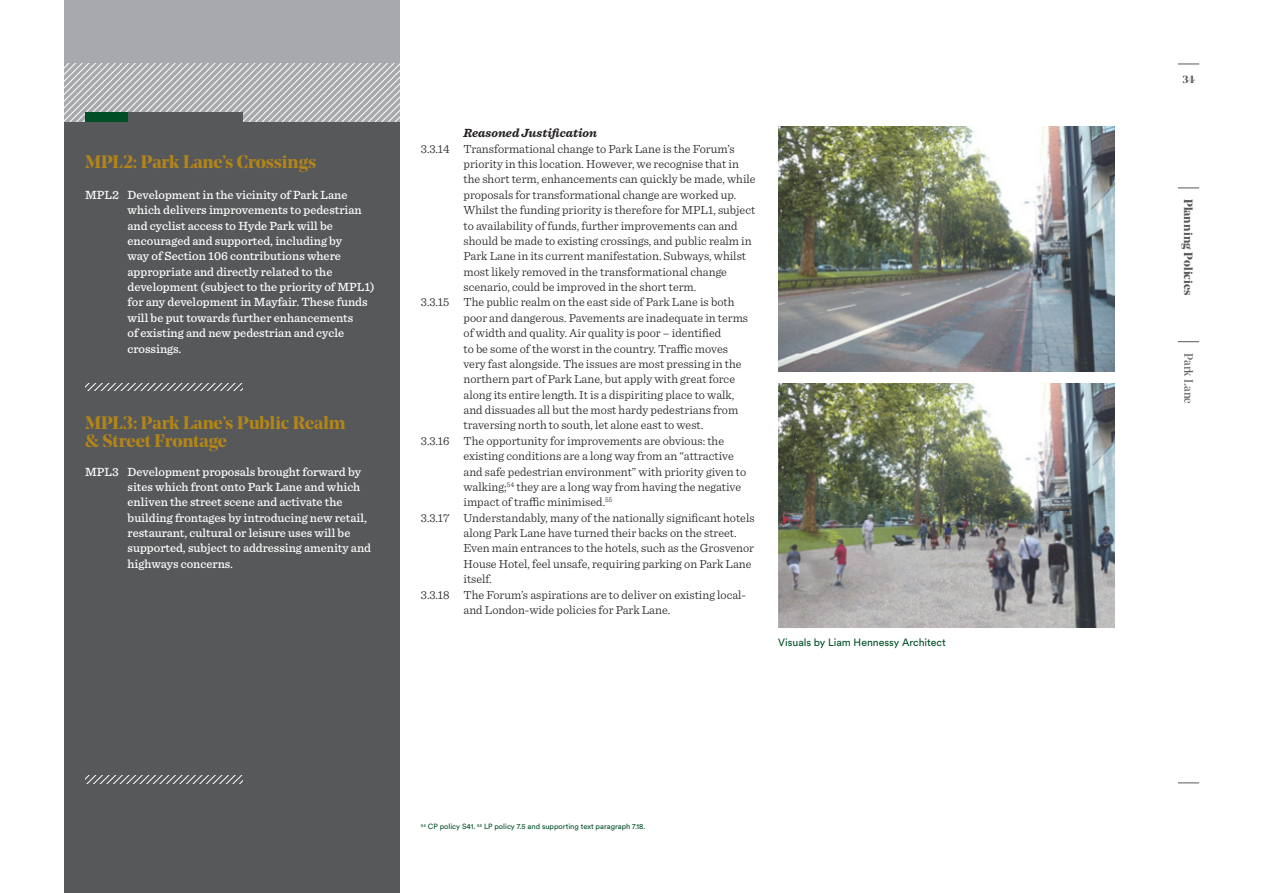
<style>
.page{position:relative;width:1263px;height:893px;background:#fff}
.page>*{position:absolute;margin:0;border:0;box-sizing:border-box;transform-origin:0 0}
.t1{font:700 18px "Noe Display";letter-spacing:-.005em;color:#b28518}
.t2{font:300 12.3px/15.3px "Sentinel";color:#231f20}
.t3{font:500 12.3px/15.3px "Sentinel";color:#fff}
.t4{font:italic 700 12.3px "Sentinel";color:#231f20}
.t5{font:700 12px "Noe Display";letter-spacing:.01em;color:#57585a}
.t6{font:12px "Noe Display";letter-spacing:.015em;color:#57585a}
.t7{font:10.5px "Circular Std";color:#004e26}
.t8{font:700 10.5px "Noe Display";color:#57585a}
.t9{font:7.5px "Circular Std";color:#004e26}
</style>
<div class="page">
<svg style="left:1178px;top:64px;width:21px;height:1px"></svg>
<svg style="left:1178px;top:341px;width:21px;height:1px"></svg>
<svg style="left:1178px;top:783px;width:21px;height:1px"></svg>
<svg style="left:1178px;top:188px;width:21px;height:1px"></svg>
<div style="left:64px;top:91px;width:336px;height:802px;background:#57585a"></div>
<div style="left:64px;top:0;width:336px;height:122px;background:#a8a9ad"></div>
<svg style="left:64px;top:64px;width:336px;height:58px"></svg>
<svg style="left:85px;top:775px;width:157px;height:8px"></svg>
<svg style="left:85px;top:383px;width:157px;height:8px"></svg>
<div style="left:85px;top:113px;width:43px;height:9px;background:#004e26"></div>
<div style="left:128px;top:113px;width:114px;height:14px;background:#57585a"></div>
<img style="left:778px;top:127px;width:336px;height:244px">
<img style="left:778px;top:383px;width:336px;height:245px">
<p class="t1" style="left:85px;top:150px;width:233px">MPL2: Park Lane’s Crossings</p>
<p class="t3" style="left:128px;top:186px;width:249px;text-indent:-43px">MPL2 Development in the vicinity of Park Lane which delivers improvements to pedestrian and cyclist access to Hyde Park will be encouraged and supported, including by<br>way of Section 106 contributions where appropriate and directly related to the development (subject to the priority of MPL1) for any development in Mayfair. These funds will be put towards further enhancements<br>of existing and new pedestrian and cycle crossings.</p>
<p class="t1" style="left:85px;top:412px;width:262px">MPL3: Park Lane’s Public Realm</p>
<p class="t1" style="left:85px;top:430px;width:144px">&amp; Street Frontage</p>
<p class="t3" style="left:128px;top:463px;width:245px;text-indent:-43px">MPL3 Development proposals brought forward by sites which front onto Park Lane and which enliven the street scene and activate the building frontages by introducing new retail, restaurant, cultural or leisure uses will be supported, subject to addressing amenity and highways concerns.</p>
<p class="t4" style="left:463px;top:123px;width:135px">Reasoned Justification</p>
<p class="t2" style="left:463px;top:140px;width:294px;text-indent:-43px">3.3.14 Transformational change to Park Lane is the Forum’s priority in this location. However, we recognise that in the short term, enhancements can quickly be made, while proposals for transformational change are worked up.<br>Whilst the funding priority is therefore for MPL1, subject to availability of funds, further improvements can and should be made to existing crossings, and public realm in Park Lane in its current manifestation. Subways, whilst most likely removed in the transformational change scenario, could be improved in the short term.</p>
<p class="t2" style="left:463px;top:294px;width:286px;text-indent:-43px">3.3.15 The public realm on the east side of Park Lane is both poor and dangerous. Pavements are inadequate in terms of width and quality. Air quality is poor – identified<br>to be some of the worst in the country. Traffic moves very fast alongside. The issues are most pressing in the northern part of Park Lane, but apply with great force along its entire length. It is a dispiriting place to walk, and dissuades all but the most hardy pedestrians from traversing north to south, let alone east to west.</p>
<p class="t2" style="left:463px;top:432px;width:284px;text-indent:-43px">3.3.16 The opportunity for improvements are obvious: the existing conditions are a long way from an “attractive and safe pedestrian environment” with priority given to walking;<sup>54</sup> they are a long way from having the negative impact of traffic minimised.<sup>55</sup></p>
<p class="t2" style="left:463px;top:509px;width:293px;text-indent:-43px">3.3.17 Understandably, many of the nationally significant hotels along Park Lane have turned their backs on the street.<br>Even main entrances to the hotels, such as the Grosvenor House Hotel, feel unsafe, requiring parking on Park Lane itself.</p>
<p class="t2" style="left:463px;top:586px;width:284px;text-indent:-43px">3.3.18 The Forum’s aspirations are to deliver on existing local&shy;and London-wide policies for Park Lane.</p>
<p class="t7" style="left:778px;top:636px;width:169px">Visuals by Liam Hennessy Architect</p>
<p class="t9" style="left:421px;top:822px;width:226px"><sup>54</sup> CP policy S41. <sup>55</sup> LP policy 7.5 and supporting text paragraph 7.18.</p>
<p class="t8" style="left:1182px;top:72px;width:14px">34</p>
<p class="t5" style="left:1196px;top:199px;width:98px;rotate:90deg">Planning Policies</p>
<p class="t6" style="left:1196px;top:352px;width:53px;rotate:90deg">Park Lane</p>
</div>
